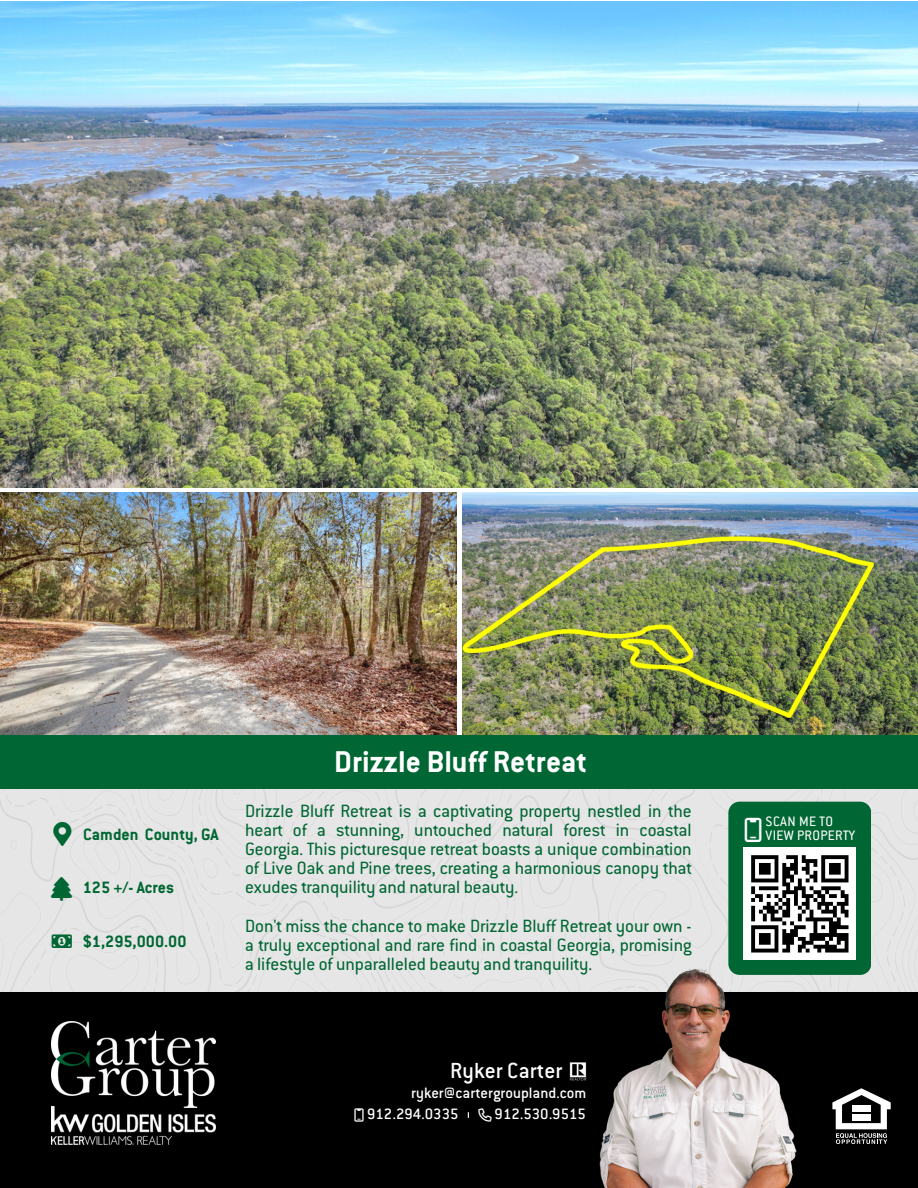
<style>
.page{position:relative;width:918px;height:1188px;background:#fff}
.page>*{position:absolute;margin:0;border:0;box-sizing:border-box;transform-origin:0 0}
.t1{font:700 33px "Conduit ITC";color:#fff}
.t2{font:500 24px "Conduit ITC";color:#fff}
.t3{font:19.5px/19.2px "Conduit ITC";color:#063;text-align:justify}
.t4{font:700 18px "Conduit ITC";color:#063}
.t5{font:500 16.5px "Conduit ITC";color:#fff}
.t6{font:15px/13.5px "Conduit ITC";letter-spacing:.025em;color:#fff}
</style>
<div class="page">
<img style="left:0;top:1px;width:918px;height:486px">
<img style="left:0;top:493px;width:456px;height:242px">
<img style="left:462px;top:493px;width:456px;height:242px">
<div style="left:0;top:735px;width:918px;height:54px;background:#063"></div>
<div style="left:0;top:993px;width:918px;height:195px;background:#000"></div>
<img style="left:51px;top:1022px;width:164px;height:122px">
<img style="left:599px;top:1011px;width:198px;height:177px">
<img style="left:569px;top:1062px;width:18px;height:19px">
<svg style="left:832px;top:1088px;width:59px;height:56px"></svg>
<div style="left:852px;top:1105px;width:18px;height:6px;background:#fff"></div>
<div style="left:852px;top:1114px;width:18px;height:7px;background:#fff"></div>
<svg style="left:0;top:789px;width:918px;height:222px;background:#bfc5c2"></svg>
<p class="t4" style="left:83px;top:824px;width:137px">Camden County, GA</p>
<h2 class="t4" style="left:83px;top:877px;width:93px">125 +/- Acres</h2>
<p class="t4" style="left:83px;top:930px;width:105px">$1,295,000.00</p>
<h1 class="t1" style="left:334px;top:742px;width:254px">Drizzle Bluff Retreat</h1>
<p class="t3" style="left:245px;top:801px;width:448px">Drizzle Bluff Retreat is a captivating property nestled in the heart of a stunning, untouched natural forest in coastal Georgia. This picturesque retreat boasts a unique combination of Live Oak and Pine trees, creating a harmonious canopy that exudes tranquility and natural beauty.</p>
<p class="t3" style="left:245px;top:915px;width:448px">Don't miss the chance to make Drizzle Bluff Retreat your own - a truly exceptional and rare find in coastal Georgia, promising a lifestyle of unparalleled beauty and tranquility.</p>
<h3 class="t2" style="left:450px;top:1056px;width:114px">Ryker Carter</h3>
<h3 class="t5" style="left:411px;top:1083px;width:177px">ryker@cartergroupland.com</h3>
<h3 class="t5" style="left:367px;top:1104px;width:93px">912.294.0335</h3>
<h4 class="t5" style="left:495px;top:1104px;width:93px">912.530.9515</h4>
<p class="t6" style="left:766px;top:814px;width:91px">SCAN ME TO<br>VIEW PROPERTY</p>
</div>
